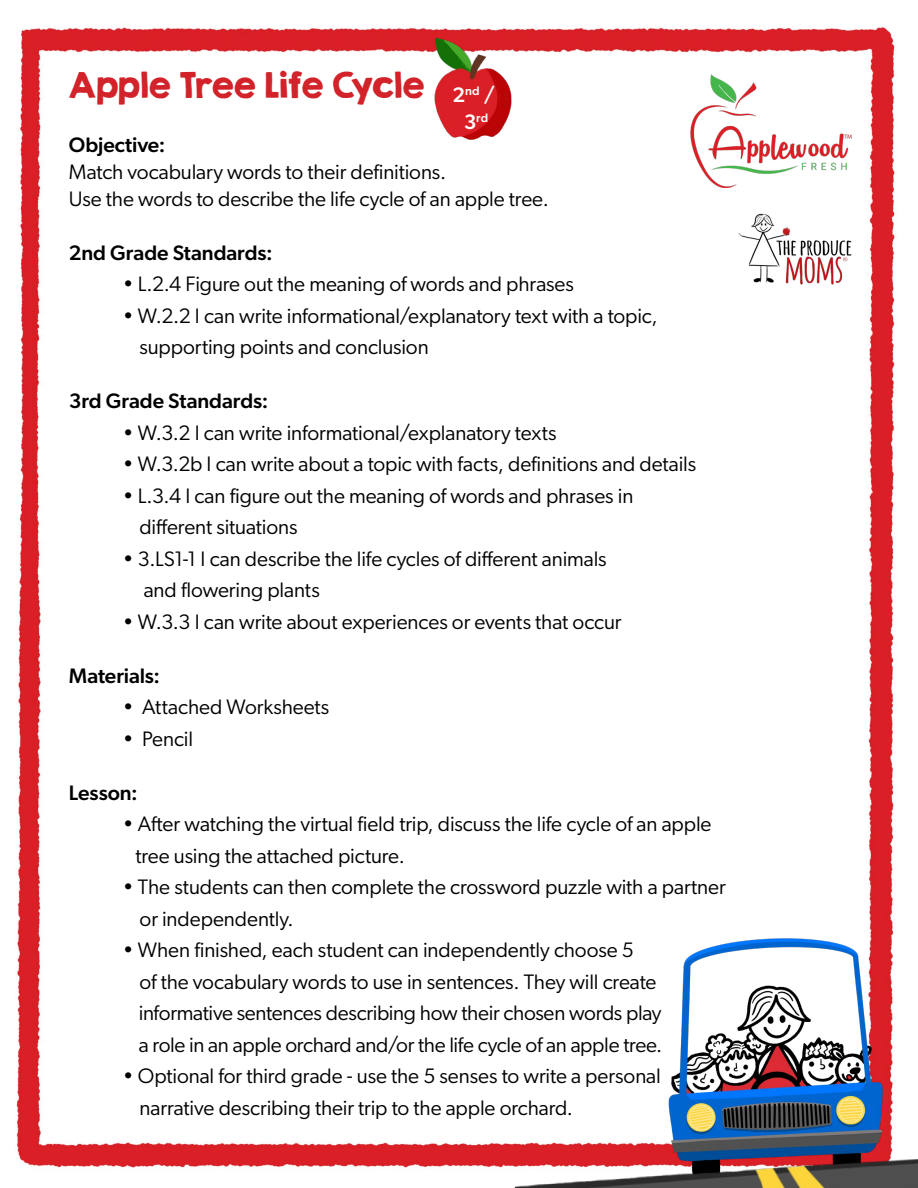
<style>
.page{position:relative;width:918px;height:1188px;background:#fff}
.page>*{position:absolute;margin:0;border:0;box-sizing:border-box;transform-origin:0 0}
.t1{font:31.5px "KG Second Chances Solid";letter-spacing:-.01em;color:#d2232a}
.t2{font:21px/31.5px "Gibson";letter-spacing:-.005em;color:#000}
.t3{font:500 21px "Gibson";color:#000}
.t4{font:500 21px "Gibson";color:#fff}
.t5{font:500 12.3px "Gibson";color:#fff}
.s1{font-size:21px}
</style>
<div class="page">
<img style="left:15px;top:26px;width:881px;height:1142px">
<div style="left:62px;top:145px;width:785px;height:880px;background:#fff"></div>
<img style="left:690px;top:75px;width:166px;height:113px">
<img style="left:358px;top:26px;width:221px;height:119px">
<img style="left:738px;top:188px;width:126px;height:129px">
<img style="left:504px;top:776px;width:414px;height:412px">
<h1 class="t1" style="left:69px;top:65px;width:357px">Apple Tree Life Cycle</h1>
<p class="t3" style="left:69px;top:132px;width:98px">Objective:</p>
<p class="t2" style="left:69px;top:158px;width:481px;line-height:27px">Match vocabulary words to their definitions.<br>Use the words to describe the life cycle of an apple tree.</p>
<p class="t3" style="left:69px;top:240px;width:205px">2nd Grade Standards:</p>
<p class="t2" style="left:123px;top:268px;width:453px">• L.2.4 Figure out the meaning of words and phrases</p>
<p class="t2" style="left:140px;top:300px;width:520px;text-indent:-17px">• W.2.2 I can write informational/explanatory text with a topic, supporting points and conclusion</p>
<p class="t3" style="left:69px;top:388px;width:201px">3rd Grade Standards:</p>
<p class="t2" style="left:123px;top:417px;width:435px">• W.3.2 I can write informational/explanatory texts</p>
<p class="t2" style="left:123px;top:448px;width:575px">• W.3.2b I can write about a topic with facts, definitions and details</p>
<p class="t2" style="left:140px;top:480px;width:495px;text-indent:-17px">• L.3.4 I can figure out the meaning of words and phrases in different situations</p>
<p class="t2" style="left:144px;top:543px;width:464px;text-indent:-21px">• 3.LS1-1 I can describe the life cycles of different animals and flowering plants</p>
<p class="t2" style="left:123px;top:606px;width:500px">• W.3.3 I can write about experiences or events that occur</p>
<p class="t3" style="left:69px;top:663px;width:93px">Materials:</p>
<p class="t2" style="left:123px;top:691px;width:208px">• Attached Worksheets</p>
<p class="t2" style="left:123px;top:723px;width:72px">• Pencil</p>
<p class="t3" style="left:69px;top:780px;width:70px">Lesson:</p>
<p class="t2" style="left:135px;top:808px;width:578px;text-indent:-13px">• After watching the virtual field trip, discuss the life cycle of an apple tree using the attached picture.</p>
<p class="t2" style="left:140px;top:871px;width:588px;text-indent:-17px">• The students can then complete the crossword puzzle with a partner or independently.</p>
<p class="t2" style="left:139px;top:934px;width:525px;text-indent:-16px">• When finished, each student can independently choose 5<br>of the vocabulary words to use in sentences. They will create informative sentences describing how their chosen words play a role in an apple orchard and/or the life cycle of an apple tree.</p>
<p class="t2" style="left:140px;top:1060px;width:523px;text-indent:-17px">• Optional for third grade - use the 5 senses to write a personal narrative describing their trip to the apple orchard.</p>
<p class="t4" style="left:453px;top:82px;width:44px">2<sup>nd</sup> /</p>
<p class="t5" style="left:464px;top:110px;width:26px"><span class="s1">3</span>rd</p>
</div>
